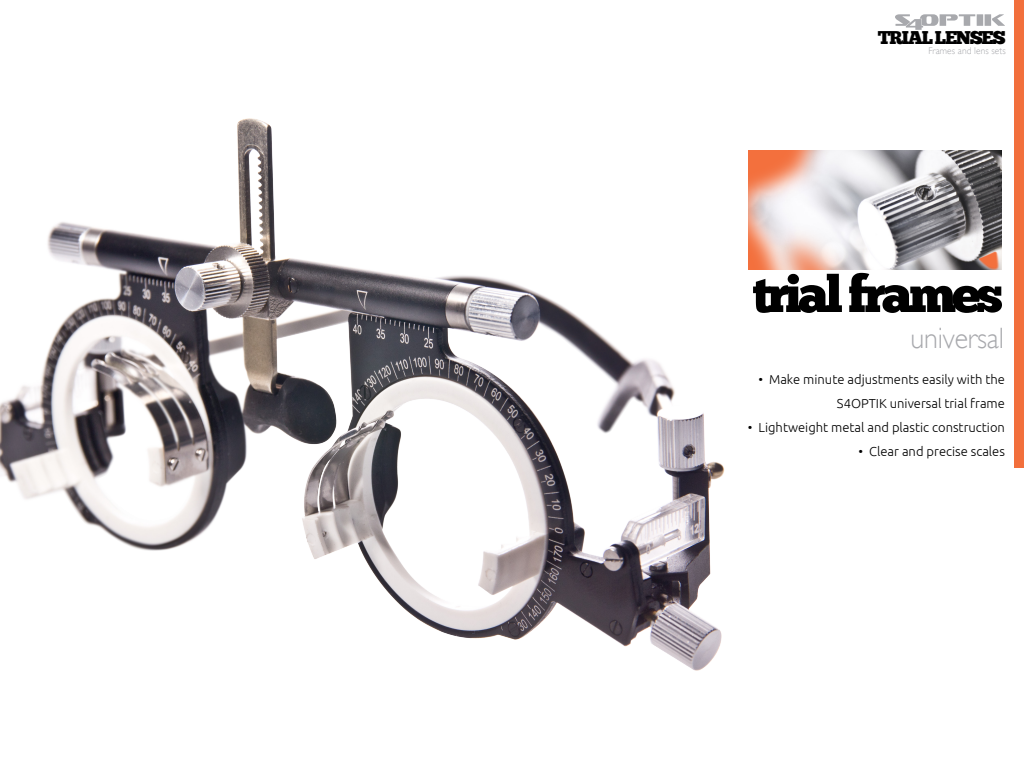
<style>
.page{position:relative;width:1024px;height:768px;background:#fff}
.page>*{position:absolute;margin:0;border:0;box-sizing:border-box;transform-origin:0 0}
.t1{font:51px "Chunk Five Ex";letter-spacing:-.075em;color:#000}
.t2{font:300 29.4px "Gill Sans";letter-spacing:-.005em;color:#a8a9ad;scale:.95 1}
.t3{font:18.4px "Chunk Five Ex";letter-spacing:-.075em;color:#000}
.t4{font:300 13px "Ubuntu";color:#000}
.t5{font:300 9.8px "Gill Sans";letter-spacing:.01em;color:#a8a9ad;scale:.95 1}
</style>
<div class="page">
<img style="left:0;top:119px;width:725px;height:552px">
<img style="left:748px;top:150px;width:253px;height:120px">
<div style="left:977px;top:14px;width:6px;height:12px;background:#a8a9ad"></div>
<svg style="left:992px;top:14px;width:13px;height:12px"></svg>
<div style="left:985px;top:14px;width:6px;height:12px;background:#a8a9ad"></div>
<svg style="left:895px;top:14px;width:80px;height:16px"></svg>
<div style="left:1014px;top:0;width:10px;height:468px;background:#f26f3c"></div>
<h3 class="t3" style="left:878px;top:24px;width:129px">TRIAL LENSES</h3>
<p class="t5" style="left:928px;top:45px;width:83px">Frames and lens sets</p>
<p class="t1" style="left:752px;top:256px;width:252px">trial frames</p>
<p class="t2" style="left:911px;top:321px;width:100px">universal</p>
<p class="t4" style="left:758px;top:372px;width:248px">• Make minute adjustments easily with the</p>
<p class="t4" style="left:837px;top:396px;width:170px">S4OPTIK universal trial frame</p>
<p class="t4" style="left:748px;top:420px;width:259px">• Lightweight metal and plastic construction</p>
<p class="t4" style="left:859px;top:444px;width:148px">• Clear and precise scales</p>
</div>
